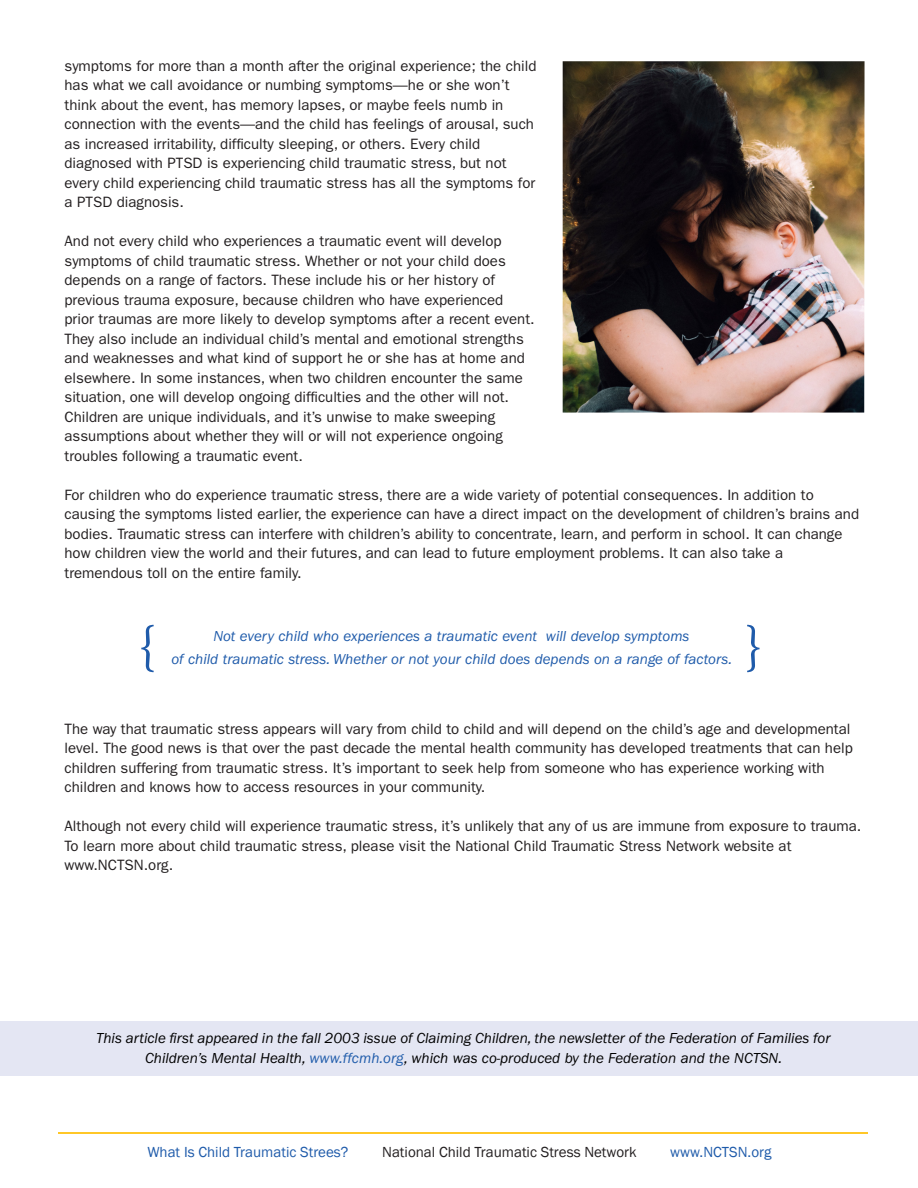
<style>
.page{position:relative;width:918px;height:1188px;background:#fff}
.page>*{position:absolute;margin:0;border:0;box-sizing:border-box;transform-origin:0 0}
.t1{font:54px "Minion Pro";color:#1f5baa}
.t2{font:15px/19.5px "ITC Franklin Gothic Std";color:#231f20}
.t3{font:italic 15px/19.5px "ITC Franklin Gothic Std";color:#000;text-align:center}
.t4{font:italic 15px "ITC Franklin Gothic Std";color:#1f5baa}
.t5{font:15px "Franklin Gothic";color:#1f5baa}
.t6{font:15px "Franklin Gothic";color:#231f20}
.s1{color:#215dab}
</style>
<div class="page">
<div style="left:0;top:1022px;width:918px;height:54px;background:#e4e6f3"></div>
<img style="left:563px;top:61px;width:302px;height:352px">
<hr style="left:58px;top:1132px;width:810px;height:2px;background:#ffc727">
<p class="t2" style="left:65px;top:56px;width:473px">symptoms for more than a month after the original experience; the child has what we call avoidance or numbing symptoms—he or she won’t think about the event, has memory lapses, or maybe feels numb in</p>
<p class="t2" style="left:65px;top:115px;width:471px">connection with the events—and the child has feelings of arousal, such as increased irritability, difficulty sleeping, or others. Every child</p>
<p class="t2" style="left:65px;top:154px;width:472px">diagnosed with PTSD is experiencing child traumatic stress, but not every child experiencing child traumatic stress has all the symptoms for a PTSD diagnosis.</p>
<p class="t2" style="left:65px;top:232px;width:439px">And not every child who experiences a traumatic event will develop</p>
<p class="t2" style="left:65px;top:251px;width:443px">symptoms of child traumatic stress. Whether or not your child does</p>
<p class="t2" style="left:65px;top:271px;width:432px">depends on a range of factors. These include his or her history of</p>
<p class="t2" style="left:65px;top:290px;width:440px">previous trauma exposure, because children who have experienced</p>
<p class="t2" style="left:65px;top:310px;width:472px">prior traumas are more likely to develop symptoms after a recent event.<br>They also include an individual child’s mental and emotional strengths and weaknesses and what kind of support he or she has at home and</p>
<p class="t2" style="left:65px;top:368px;width:460px">elsewhere. In some instances, when two children encounter the same</p>
<p class="t2" style="left:65px;top:388px;width:446px">situation, one will develop ongoing difficulties and the other will not.</p>
<p class="t2" style="left:65px;top:407px;width:432px">Children are unique individuals, and it’s unwise to make sweeping</p>
<p class="t2" style="left:65px;top:427px;width:440px">assumptions about whether they will or will not experience ongoing</p>
<p class="t2" style="left:65px;top:446px;width:240px">troubles following a traumatic event.</p>
<p class="t2" style="left:65px;top:485px;width:751px">For children who do experience traumatic stress, there are a wide variety of potential consequences. In addition to</p>
<p class="t2" style="left:65px;top:505px;width:796px">causing the symptoms listed earlier, the experience can have a direct impact on the development of children’s brains and bodies. Traumatic stress can interfere with children’s ability to concentrate, learn, and perform in school. It can change how children view the world and their futures, and can lead to future employment problems. It can also take a</p>
<p class="t2" style="left:65px;top:563px;width:239px">tremendous toll on the entire family.</p>
<p class="t1" style="left:138px;top:610px;width:20px">{</p>
<p class="t1" style="left:744px;top:610px;width:20px">}</p>
<p class="t4" style="left:213px;top:628px;width:478px">Not every child who experiences a traumatic event will develop symptoms</p>
<p class="t4" style="left:171px;top:650px;width:562px">of child traumatic stress. Whether or not your child does depends on a range of factors.</p>
<p class="t2" style="left:65px;top:719px;width:790px">The way that traumatic stress appears will vary from child to child and will depend on the child’s age and developmental level. The good news is that over the past decade the mental health community has developed treatments that can help children suffering from traumatic stress. It’s important to seek help from someone who has experience working with</p>
<p class="t2" style="left:65px;top:778px;width:422px">children and knows how to access resources in your community.</p>
<p class="t2" style="left:65px;top:817px;width:798px">Although not every child will experience traumatic stress, it’s unlikely that any of us are immune from exposure to trauma.</p>
<p class="t2" style="left:65px;top:836px;width:728px">To learn more about child traumatic stress, please visit the National Child Traumatic Stress Network website at</p>
<p class="t2" style="left:65px;top:856px;width:110px">www.NCTSN.org.</p>
<p class="t3" style="left:96px;top:1029px;width:736px">This article first appeared in the fall 2003 issue of Claiming Children, the newsletter of the Federation of Families for<br>Children’s Mental Health, <span class="s1">www.ffcmh.org</span>, which was co-produced by the Federation and the NCTSN.</p>
<p class="t5" style="left:147px;top:1143px;width:203px">What Is Child Traumatic Strees?</p>
<p class="t6" style="left:382px;top:1143px;width:256px">National Child Traumatic Stress Network</p>
<p class="t5" style="left:670px;top:1143px;width:103px">www.NCTSN.org</p>
</div>
